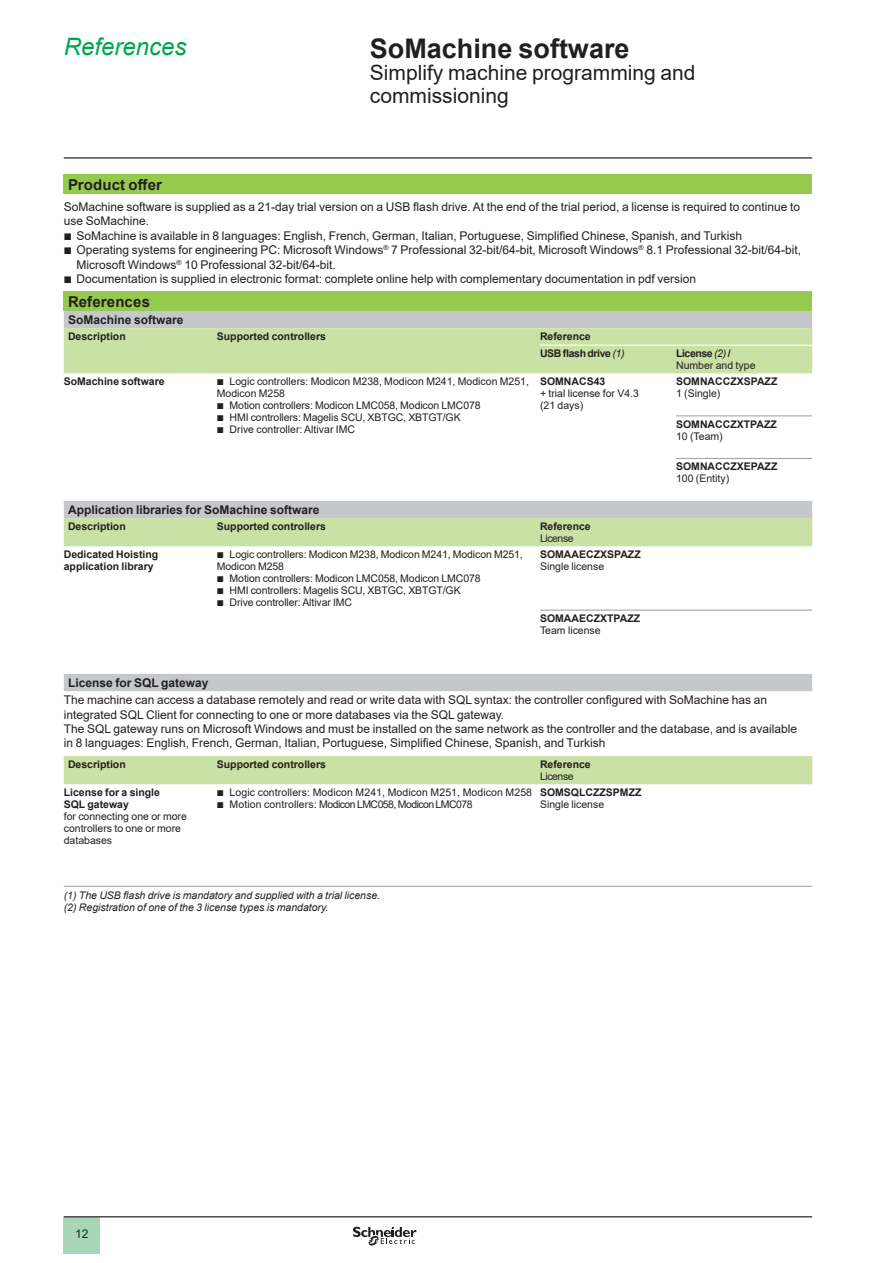
<style>
.page{position:relative;width:893px;height:1263px;background:#fff}
.page>*{position:absolute;margin:0;border:0;box-sizing:border-box;transform-origin:0 0}
._0_TitleLev1{font:700 27px "Arial";color:#231f20}
._0_Topic{font:italic 24px "Arial";color:#00a54f}
._0_TitleLev2{font:21px/22.5px "Arial";color:#231f20}
._1_Section_3__10{font:700 15px "Arial";letter-spacing:.01em;color:#231f20}
._1_Text__8{font:12px/14.4px "Arial";color:#231f20}
._1_Section_4__8{font:700 12px "Arial";color:#231f20}
._1_Section_5__7{font:10.5px/12px "Arial";letter-spacing:-.01em;color:#231f20}
._1_Section_5__7-2{font:700 10.5px/12px "Arial";color:#231f20}
._1_Legend___Nota__7{font:italic 10.5px "Arial";color:#231f20}
.Cell_ReferenceProduc{font:700 10.5px "Arial";color:#231f20}
._1_Text__7{font:10.5px/12px "Arial";color:#231f20}
._1_Section_5__7-3{font:10.5px "Arial";letter-spacing:.01em;color:#231f20}
._1_Section_5__7-4{font:10.5px "Arial";letter-spacing:-.05em;color:#231f20}
._1_Section_5__7-5{font:700 10.5px "Arial";letter-spacing:-.04em;color:#231f20}
._1_Text__7-2{font:10.5px "Arial";letter-spacing:-.04em;color:#231f20}
.s1{font-family:"Graph Schneider"}
.s2{font-weight:400;font-style:italic}
.s3{font-weight:700}
</style>
<div class="page">
<hr style="left:64px;top:157px;width:748px;height:2px;background:#231f20">
<div style="left:64px;top:1217px;width:36px;height:37px;background:#a7d7b8"></div>
<hr style="left:64px;top:1216px;width:748px;height:1px;background:#231f20">
<svg style="left:353px;top:1226px;width:64px;height:20px"></svg>
<div style="left:64px;top:174px;width:748px;height:20px;background:#96ca4e"></div>
<div style="left:64px;top:291px;width:748px;height:20px;background:#96ca4e"></div>
<div style="left:64px;top:311px;width:748px;height:17px;background:#c5c8cb"></div>
<svg style="left:64px;top:328px;width:748px;height:456px"></svg>
<hr style="left:64px;top:886px;width:153px;height:1px;background:#959ea4">
<hr style="left:217px;top:886px;width:323px;height:1px;background:#959ea4">
<hr style="left:540px;top:886px;width:136px;height:1px;background:#959ea4">
<hr style="left:676px;top:886px;width:136px;height:1px;background:#959ea4">
<hr style="left:540px;top:345px;width:136px;height:1px;background:#fff">
<hr style="left:676px;top:345px;width:136px;height:1px;background:#fff">
<hr style="left:676px;top:415px;width:136px;height:1px;background:#959ea4">
<hr style="left:676px;top:458px;width:136px;height:1px;background:#959ea4">
<hr style="left:540px;top:610px;width:136px;height:1px;background:#959ea4">
<hr style="left:676px;top:610px;width:136px;height:1px;background:#959ea4">
<p class="_0_Topic" style="left:64px;top:31px;width:124px">References</p>
<p class="_0_TitleLev1" style="left:370px;top:29px;width:261px">SoMachine software</p>
<p class="_0_TitleLev2" style="left:370px;top:61px;width:327px">Simplify machine programming and commissioning</p>
<p class="_1_Section_3__10" style="left:68px;top:174px;width:96px">Product offer</p>
<p class="_1_Text__8" style="left:64px;top:200px;width:738px">SoMachine software is supplied as a 21-day trial version on a USB flash drive. At the end of the trial period, a license is required to continue to use SoMachine.</p>
<p class="_1_Text__8" style="left:64px;top:228px;width:680px"><span class="s1">b</span> SoMachine is available in 8 languages: English, French, German, Italian, Portuguese, Simplified Chinese, Spanish, and Turkish</p>
<p class="_1_Text__8" style="left:77px;top:243px;width:726px;text-indent:-13px"><span class="s1">b</span> Operating systems for engineering PC: Microsoft Windows<sup>®</sup> 7 Professional 32-bit/64-bit, Microsoft Windows<sup>®</sup> 8.1 Professional 32-bit/64-bit,<br>Microsoft Windows<sup>®</sup> 10 Professional 32-bit/64-bit.</p>
<p class="_1_Text__8" style="left:64px;top:272px;width:634px"><span class="s1">b</span> Documentation is supplied in electronic format: complete online help with complementary documentation in pdf version</p>
<p class="_1_Section_3__10" style="left:68px;top:291px;width:84px">References</p>
<p class="_1_Section_4__8" style="left:68px;top:311px;width:117px">SoMachine software</p>
<p class="_1_Section_5__7-2" style="left:68px;top:330px;width:59px">Description</p>
<p class="_1_Section_5__7-2" style="left:217px;top:330px;width:111px">Supported controllers</p>
<p class="_1_Section_5__7-2" style="left:540px;top:330px;width:52px">Reference</p>
<p class="_1_Section_5__7-5" style="left:540px;top:346px;width:86px">USB flash drive <span class="s2">(1)</span></p>
<p class="_1_Section_5__7-5" style="left:676px;top:346px;width:56px">License <span class="s2">(2)</span> /</p>
<p class="_1_Section_5__7" style="left:676px;top:359px;width:81px">Number and type</p>
<p class="_1_Section_5__7-2" style="left:64px;top:376px;width:102px">SoMachine software</p>
<p class="_1_Section_5__7" style="left:217px;top:375px;width:314px"><span class="s1">b</span> Logic controllers: Modicon M238, Modicon M241, Modicon M251,<br>Modicon M258</p>
<p class="_1_Section_5__7" style="left:217px;top:399px;width:265px"><span class="s1">b</span> Motion controllers: Modicon LMC058, Modicon LMC078</p>
<p class="_1_Section_5__7" style="left:217px;top:411px;width:245px"><span class="s1">b</span> HMI controllers: Magelis SCU, XBTGC, XBTGT/GK</p>
<p class="_1_Section_5__7" style="left:217px;top:423px;width:140px"><span class="s1">b</span> Drive controller: Altivar IMC</p>
<p class="Cell_ReferenceProduc" style="left:540px;top:374px;width:67px">SOMNACS43</p>
<p class="_1_Text__7" style="left:540px;top:387px;width:100px">+ trial license for V4.3 (21 days)</p>
<p class="Cell_ReferenceProduc" style="left:676px;top:374px;width:103px">SOMNACCZXSPAZZ</p>
<p class="_1_Text__7" style="left:676px;top:387px;width:46px">1 (Single)</p>
<p class="Cell_ReferenceProduc" style="left:676px;top:417px;width:102px">SOMNACCZXTPAZZ</p>
<p class="_1_Text__7" style="left:676px;top:430px;width:48px">10 (Team)</p>
<p class="Cell_ReferenceProduc" style="left:676px;top:459px;width:103px">SOMNACCZXEPAZZ</p>
<p class="_1_Text__7" style="left:676px;top:473px;width:55px">100 (Entity)</p>
<p class="_1_Section_4__8" style="left:68px;top:501px;width:253px">Application libraries for SoMachine software</p>
<p class="_1_Section_5__7-2" style="left:68px;top:520px;width:59px">Description</p>
<p class="_1_Section_5__7-2" style="left:217px;top:520px;width:111px">Supported controllers</p>
<p class="_1_Section_5__7-2" style="left:540px;top:520px;width:52px">Reference</p>
<p class="_1_Text__7-2" style="left:540px;top:531px;width:35px">License</p>
<p class="_1_Section_5__7-2" style="left:64px;top:549px;width:96px">Dedicated Hoisting application library</p>
<p class="_1_Section_5__7" style="left:217px;top:548px;width:307px"><span class="s1">b</span> Logic controllers: Modicon M238, Modicon M241, Modicon M251,<br>Modicon M258</p>
<p class="_1_Section_5__7" style="left:217px;top:572px;width:265px"><span class="s1">b</span> Motion controllers: Modicon LMC058, Modicon LMC078</p>
<p class="_1_Section_5__7" style="left:217px;top:584px;width:245px"><span class="s1">b</span> HMI controllers: Magelis SCU, XBTGC, XBTGT/GK</p>
<p class="_1_Section_5__7" style="left:217px;top:596px;width:137px"><span class="s1">b</span> Drive controller: Altivar IMC</p>
<p class="Cell_ReferenceProduc" style="left:540px;top:547px;width:102px">SOMAAECZXSPAZZ</p>
<p class="_1_Text__7" style="left:540px;top:560px;width:66px">Single license</p>
<p class="Cell_ReferenceProduc" style="left:540px;top:611px;width:102px">SOMAAECZXTPAZZ</p>
<p class="_1_Text__7" style="left:540px;top:624px;width:62px">Team license</p>
<p class="_1_Section_4__8" style="left:68px;top:674px;width:142px">License for SQL gateway</p>
<p class="_1_Text__8" style="left:64px;top:693px;width:705px">The machine can access a database remotely and read or write data with SQL syntax: the controller configured with SoMachine has an integrated SQL Client for connecting to one or more databases via the SQL gateway.</p>
<p class="_1_Text__8" style="left:64px;top:721px;width:735px">The SQL gateway runs on Microsoft Windows and must be installed on the same network as the controller and the database, and is available in 8 languages: English, French, German, Italian, Portuguese, Simplified Chinese, Spanish, and Turkish</p>
<p class="_1_Section_5__7-2" style="left:68px;top:758px;width:59px">Description</p>
<p class="_1_Section_5__7-2" style="left:217px;top:758px;width:111px">Supported controllers</p>
<p class="_1_Section_5__7-2" style="left:540px;top:758px;width:52px">Reference</p>
<p class="_1_Text__7-2" style="left:540px;top:769px;width:35px">License</p>
<p class="_1_Section_5__7" style="left:64px;top:786px;width:125px"><span class="s3">License for a single<br>SQL gateway<br></span>for connecting one or more controllers to one or more databases</p>
<p class="_1_Section_5__7-3" style="left:217px;top:785px;width:317px"><span class="s1">b</span> Logic controllers: Modicon M241, Modicon M251, Modicon M258</p>
<p class="Cell_ReferenceProduc" style="left:540px;top:785px;width:103px">SOMSQLCZZSPMZZ</p>
<p class="_1_Text__7" style="left:540px;top:798px;width:66px">Single license</p>
<p class="_1_Section_5__7-4" style="left:217px;top:797px;width:257px"><span class="s1">b</span> Motion controllers: Modicon LMC058, Modicon LMC078</p>
<p class="_1_Legend___Nota__7" style="left:64px;top:888px;width:318px">(1) The USB flash drive is mandatory and supplied with a trial license.</p>
<p class="_1_Legend___Nota__7" style="left:64px;top:900px;width:266px">(2) Registration of one of the 3 license types is mandatory.</p>
<p class="_1_Text__8" style="left:75px;top:1226px;width:15px">12</p>
</div>
